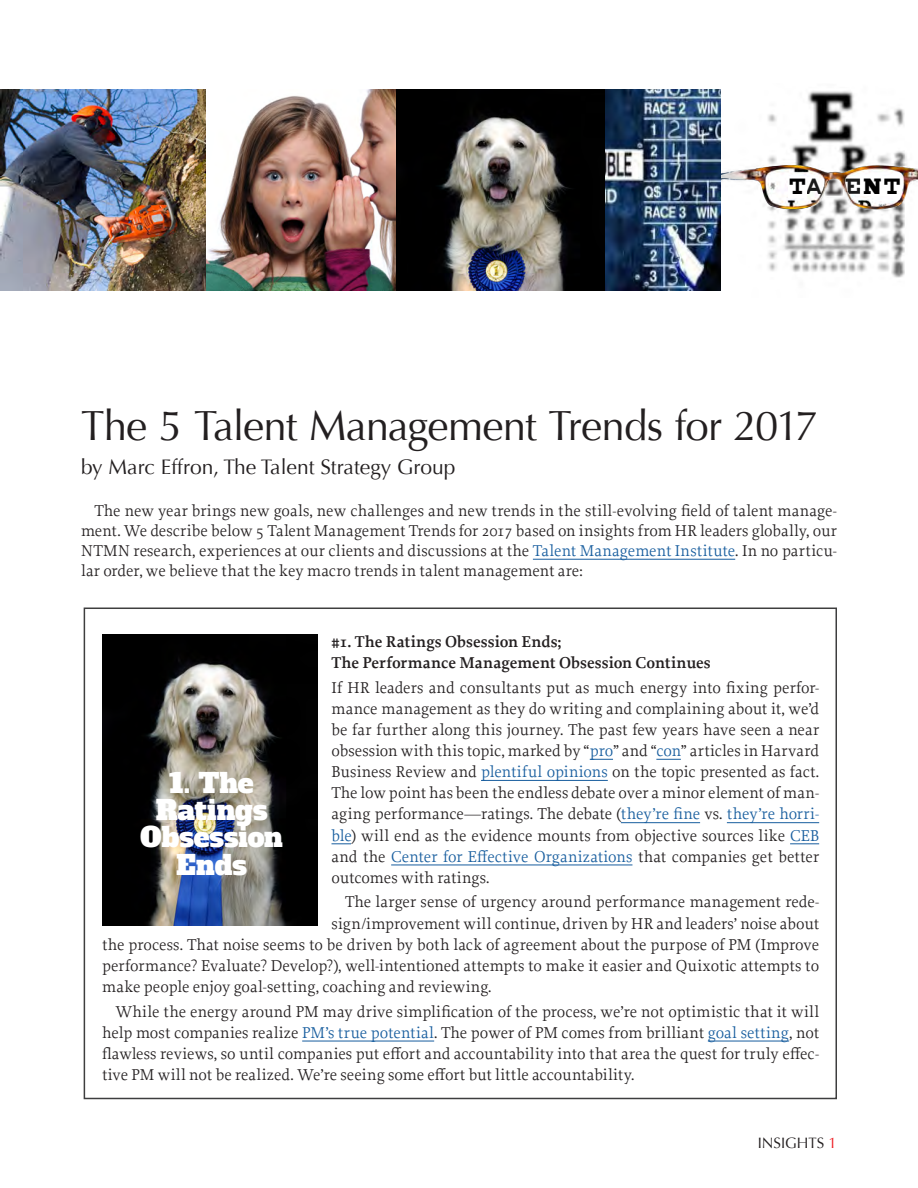
<style>
.page{position:relative;width:918px;height:1188px;background:#fff}
.page>*{position:absolute;margin:0;border:0;box-sizing:border-box;transform-origin:0 0}
.t1{font:42px "Optima";letter-spacing:-.025em;color:#231f20}
.Numbered_Space_Befor{font:27px/27px "Alfa Slab One";color:#fff;text-align:center}
.t2{font:21px "Optima";color:#231f20}
.Column_Text{font:16.5px/21.1px "Proforma";letter-spacing:.005em;color:#231f20;text-align:justify}
.Column_Text-2{font:600 16.5px/21.1px "Proforma";letter-spacing:.005em;color:#231f20}
.t3{font:15.45px "Snellen";color:#1a1a1a}
.t4{font:15.45px "Snellen";color:#000}
.t5{font:15px "Optima";color:#231f20}
.s1{color:#1a1a1a}
.s2{font-family:"Chunk Five";font-size:22.05px;color:#000}
.s3{color:#000}
.s4{color:#175d9e}
.s5{color:#ee1d23}
</style>
<div class="page">
<div style="left:84px;top:608px;width:753px;height:491px;border:2px solid #3e3e3f"></div>
<svg style="left:590px;top:759px;width:23px;height:1px"></svg>
<svg style="left:656px;top:759px;width:25px;height:1px"></svg>
<hr style="left:481px;top:780px;width:127px;height:1px;background:#175d9e">
<hr style="left:621px;top:822px;width:79px;height:1px;background:#175d9e">
<hr style="left:727px;top:822px;width:92px;height:1px;background:#175d9e">
<svg style="left:332px;top:844px;width:19px;height:1px"></svg>
<svg style="left:790px;top:844px;width:29px;height:1px"></svg>
<hr style="left:391px;top:865px;width:241px;height:1px;background:#175d9e">
<hr style="left:302px;top:1041px;width:132px;height:1px;background:#175d9e">
<hr style="left:708px;top:1041px;width:81px;height:1px;background:#175d9e">
<img style="left:102px;top:634px;width:216px;height:292px">
<hr style="left:533px;top:559px;width:202px;height:1px;background:#175d9e">
<img style="left:205px;top:89px;width:192px;height:201px">
<img style="left:0;top:89px;width:205px;height:201px">
<img style="left:397px;top:89px;width:208px;height:201px">
<img style="left:605px;top:89px;width:116px;height:201px">
<img style="left:721px;top:91px;width:197px;height:187px">
<svg style="left:816px;top:178px;width:9px;height:14px"></svg>
<svg style="left:847px;top:171px;width:56px;height:33px"></svg>
<div style="left:788px;top:176px;width:19px;height:22px;background:#fff"></div>
<p class="t4" style="left:790px;top:179px;width:36px">T<span class="s1">A</span></p>
<p class="t3" style="left:845px;top:179px;width:60px">E<span class="s2">N</span><span class="s3">T</span></p>
<p class="t1" style="left:81px;top:401px;width:739px">The 5 Talent Management Trends for 2017</p>
<p class="t2" style="left:81px;top:454px;width:376px">by Marc Effron, The Talent Strategy Group</p>
<p class="Column_Text" style="left:81px;top:501px;width:758px;line-height:19.8px;text-indent:13px">The new year brings new goals, new challenges and new trends in the still-evolving field of talent manage&shy;ment. We describe below 5 Talent Management Trends for 2017 based on insights from HR leaders globally, our NTMN research, experiences at our clients and discussions at the <span class="s4">Talent Management Institute</span>. In no particu&shy;lar order, we believe that the key macro trends in talent management are:</p>
<p class="Column_Text-2" style="left:332px;top:631px;width:381px">#1. The Ratings Obsession Ends;<br>The Performance Management Obsession Continues</p>
<p class="Column_Text" style="left:332px;top:676px;width:489px">If HR leaders and consultants put as much energy into fixing perfor&shy;mance management as they do writing and complaining about it, we’d be far further along this journey. The past few years have seen a near obsession with this topic, marked by “<span class="s4">pro</span>” and “<span class="s4">con</span>” articles in Harvard Business Review and <span class="s4">plentiful opinions</span> on the topic presented as fact.<br>The low point has been the endless debate over a minor element of man&shy;aging performance—ratings. The debate (<span class="s4">they’re fine</span> vs. <span class="s4">they’re horri&shy;ble</span>) will end as the evidence mounts from objective sources like <span class="s4">CEB </span>and the <span class="s4">Center for Effective Organizations</span> that companies get better outcomes with ratings.</p>
<p class="Column_Text" style="left:345px;top:891px;width:476px">The larger sense of urgency around performance management rede-</p>
<p class="Column_Text" style="left:332px;top:912px;width:489px">sign/improvement will continue, driven by HR and leaders’ noise about</p>
<p class="Column_Text" style="left:102px;top:934px;width:719px">the process. That noise seems to be driven by both lack of agreement about the purpose of PM (Improve</p>
<p class="Column_Text" style="left:102px;top:955px;width:719px">performance? Evaluate? Develop?), well-intentioned attempts to make it easier and Quixotic attempts to</p>
<p class="Column_Text" style="left:102px;top:976px;width:391px">make people enjoy goal-setting, coaching and reviewing.</p>
<p class="Column_Text" style="left:102px;top:1000px;width:719px;text-indent:13px">While the energy around PM may drive simplification of the process, we’re not optimistic that it will help most companies realize <span class="s4">PM’s true potential</span>. The power of PM comes from brilliant <span class="s4">goal setting</span>, not flawless reviews, so until companies put effort and accountability into that area the quest for truly effec&shy;tive PM will not be realized. We’re seeing some effort but little accountability.</p>
<p class="Numbered_Space_Befor" style="left:140px;top:770px;width:144px">1. The<br>Ratings<br>Obsession</p>
<p class="Numbered_Space_Befor" style="left:176px;top:852px;width:72px">Ends</p>
<p class="t5" style="left:758px;top:1134px;width:81px">INSIGHTS <span class="s5">1</span></p>
</div>
